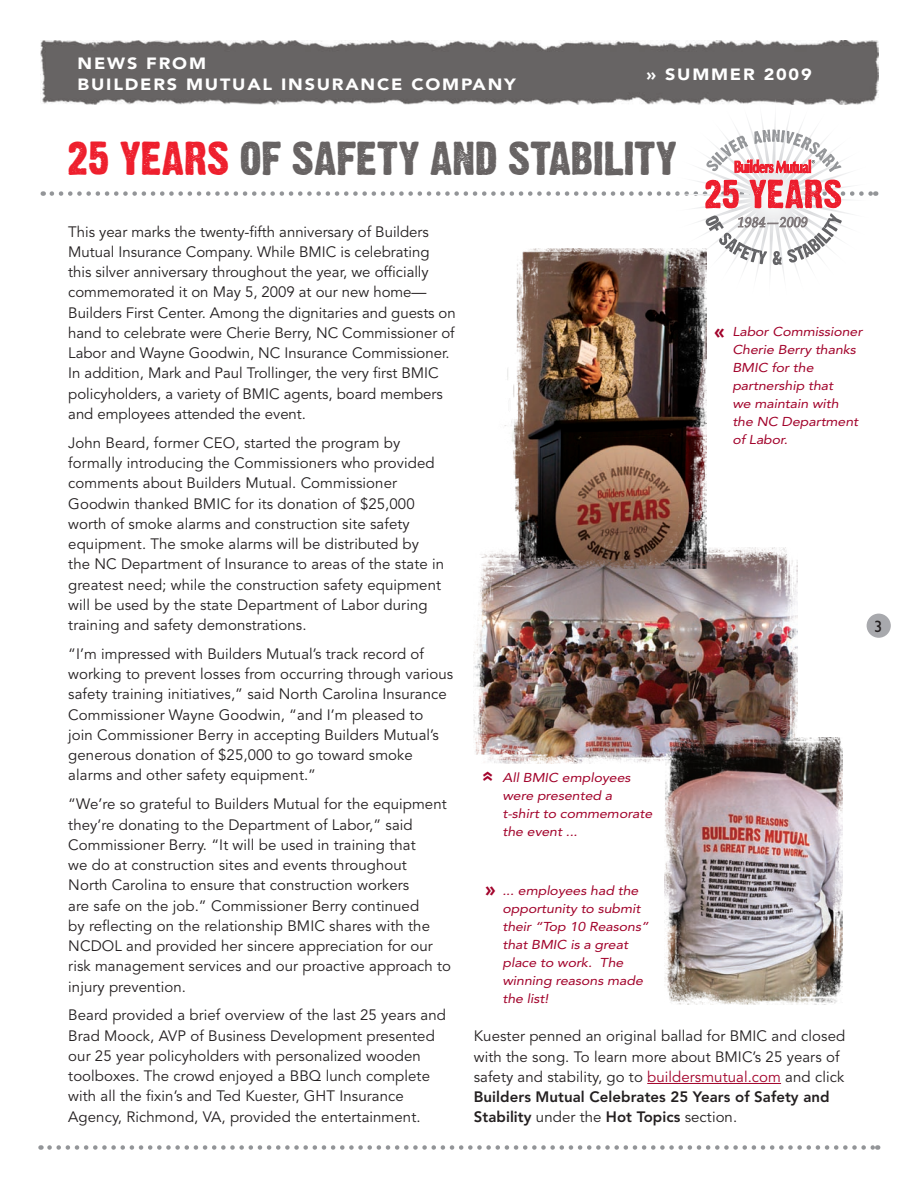
<style>
.page{position:relative;width:918px;height:1188px;background:#fff}
.page>*{position:absolute;margin:0;border:0;box-sizing:border-box;transform-origin:0 0}
.NewsletterHeading1{font:42px "Dirty Headline";color:#676363}
.t1{font:800 18.9px "Futura";color:#a2032b;scale:1.11 1}
.t2{font:16.5px "Gill Sans";color:#231f20}
.t3{font:900 16.2px/21px "Avenir";letter-spacing:.1em;color:#fff;scale:1.11 1}
.Body_Text{font:15px/20.2px "Avenir";letter-spacing:.005em;color:#231f20}
.t4{font:italic 12.9px/18px "Avenir";letter-spacing:-.005em;color:#a2032b;scale:1.11 1}
.s1{color:#ee1f2d}
.s2{color:#a2032b}
.s3{font-weight:800}
</style>
<div class="page">
<img style="left:40px;top:40px;width:838px;height:64px">
<svg style="left:49px;top:1145px;width:829px;height:5px"></svg>
<div style="left:867px;top:614px;width:24px;height:24px;background:#a8a9ad;border-radius:50%"></div>
<hr style="left:647px;top:1083px;width:134px;height:1px;background:#a2032b">
<svg style="left:52px;top:98px;width:824px;height:181px"></svg>
<img style="left:474px;top:548px;width:324px;height:215px">
<img style="left:664px;top:738px;width:178px;height:267px">
<img style="left:494px;top:248px;width:213px;height:320px">
<p class="t3" style="left:78px;top:53px;width:396px">NEWS FROM<br>BUILDERS MUTUAL INSURANCE COMPANY</p>
<p class="t3" style="left:646px;top:63px;width:150px">» SUMMER 2009</p>
<p class="NewsletterHeading1" style="left:68px;top:139px;width:609px"><span class="s1">25 YEARS</span> OF SAFETY AND STABILITY</p>
<p class="Body_Text" style="left:68px;top:222px;width:389px">This year marks the twenty-fifth anniversary of Builders Mutual Insurance Company. While BMIC is celebrating this silver anniversary throughout the year, we officially commemorated it on May 5, 2009 at our new home— Builders First Center. Among the dignitaries and guests on hand to celebrate were Cherie Berry, NC Commissioner of Labor and Wayne Goodwin, NC Insurance Commissioner.<br>In addition, Mark and Paul Trollinger, the very first BMIC policyholders, a variety of BMIC agents, board members and employees attended the event.</p>
<p class="Body_Text" style="left:68px;top:433px;width:377px">John Beard, former CEO, started the program by formally introducing the Commissioners who provided comments about Builders Mutual. Commissioner Goodwin thanked BMIC for its donation of $25,000 worth of smoke alarms and construction site safety equipment. The smoke alarms will be distributed by the NC Department of Insurance to areas of the state in greatest need; while the construction safety equipment will be used by the state Department of Labor during training and safety demonstrations.</p>
<p class="Body_Text" style="left:68px;top:644px;width:386px">“I’m impressed with Builders Mutual’s track record of working to prevent losses from occurring through various safety training initiatives,” said North Carolina Insurance Commissioner Wayne Goodwin, “and I’m pleased to<br>join Commissioner Berry in accepting Builders Mutual’s generous donation of $25,000 to go toward smoke alarms and other safety equipment.”</p>
<p class="Body_Text" style="left:68px;top:794px;width:384px">“We’re so grateful to Builders Mutual for the equipment they’re donating to the Department of Labor,” said Commissioner Berry. “It will be used in training that<br>we do at construction sites and events throughout<br>North Carolina to ensure that construction workers<br>are safe on the job.” Commissioner Berry continued<br>by reflecting on the relationship BMIC shares with the NCDOL and provided her sincere appreciation for our risk management services and our proactive approach to injury prevention.</p>
<p class="Body_Text" style="left:68px;top:1006px;width:379px">Beard provided a brief overview of the last 25 years and Brad Moock, AVP of Business Development presented our 25 year policyholders with personalized wooden toolboxes. The crowd enjoyed a BBQ lunch complete with all the fixin’s and Ted Kuester, GHT Insurance Agency, Richmond, VA, provided the entertainment.</p>
<p class="t1" style="left:725px;top:346px;width:11px;rotate:-180deg">»</p>
<p class="t4" style="left:732px;top:323px;width:119px">Labor Commissioner<br>Cherie Berry thanks<br>BMIC for the partnership that<br>we maintain with the NC Department of Labor.</p>
<p class="t2" style="left:874px;top:617px;width:10px">3</p>
<p class="t1" style="left:474px;top:782px;width:11px;rotate:-90deg">»</p>
<p class="t4" style="left:502px;top:768px;width:137px">All BMIC employees were presented a<br>t-shirt to commemorate the event ...</p>
<p class="t4" style="left:502px;top:882px;width:133px">... employees had the opportunity to submit their “Top 10 Reasons” that BMIC is a great place to work. The winning reasons made the list!</p>
<p class="t1" style="left:485px;top:877px;width:11px">»</p>
<p class="Body_Text" style="left:474px;top:1027px;width:373px">Kuester penned an original ballad for BMIC and closed with the song. To learn more about BMIC’s 25 years of safety and stability, go to <span class="s2">buildersmutual.com</span> and click <span class="s3">Builders Mutual Celebrates 25 Years of Safety and Stability</span> under the <span class="s3">Hot Topics</span> section.</p>
</div>
